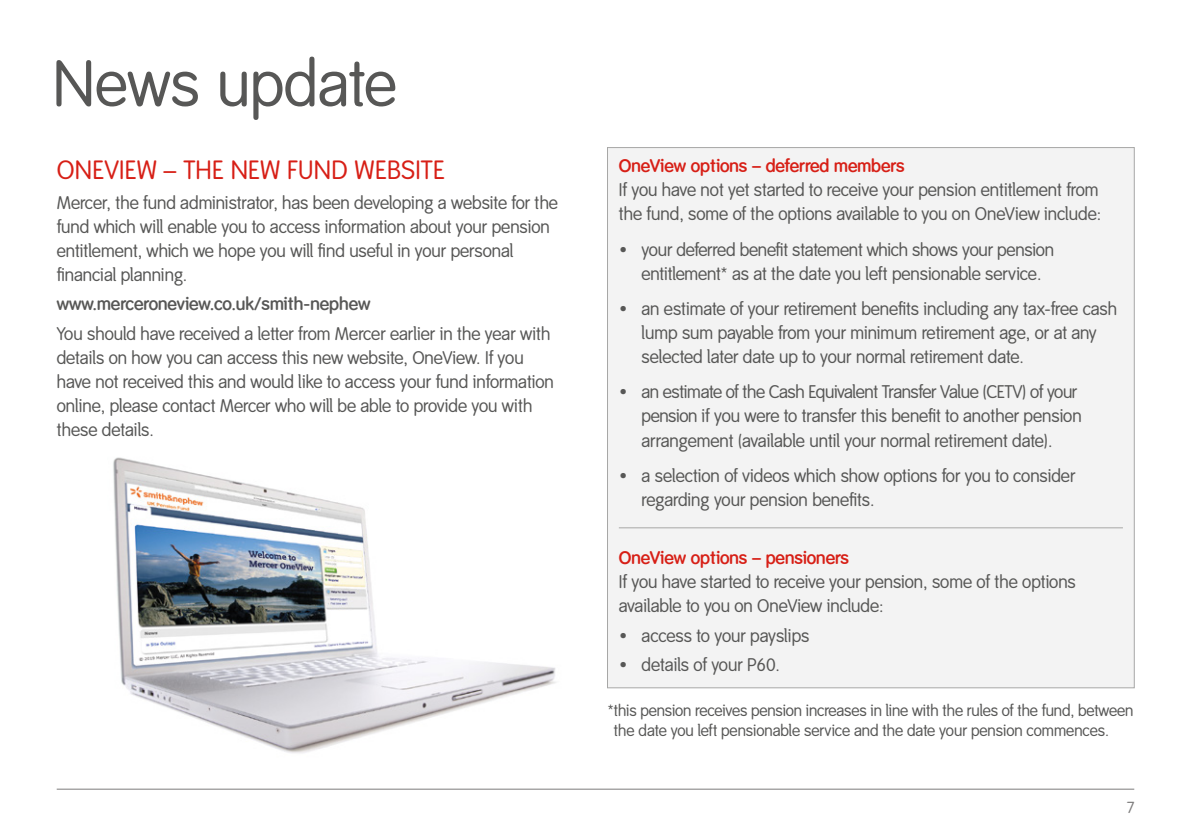
<style>
.page{position:relative;width:1191px;height:840px;background:#fff}
.page>*{position:absolute;margin:0;border:0;box-sizing:border-box;transform-origin:0 0}
.t1{font:64px "Smith&Nephew";color:#575756}
.t2{font:26px "Smith&Nephew";letter-spacing:.01em;color:#d71f16}
.t3{font:18px/24px "Smith&Nephew";color:#575756}
.t4{font:600 18px "Smith&Nephew";color:#d71f16}
.t5{font:600 18px "Smith&Nephew";color:#575756}
.t6{font:16px/20px "Smith&Nephew";letter-spacing:-.005em;color:#575756}
.t7{font:16px "Smith&Nephew";color:#7c7b7b}
</style>
<div class="page">
<img style="left:113px;top:457px;width:443px;height:296px">
<div style="left:607px;top:147px;width:527px;height:540px;background:#f3f3f3;border:1px solid #a7a7a6"></div>
<hr style="left:57px;top:788px;width:1077px;height:1px;background:#7c7b7b">
<hr style="left:619px;top:527px;width:504px;height:1px;background:#a7a7a6">
<h1 class="t1" style="left:52px;top:47px;width:346px">News update</h1>
<h2 class="t2" style="left:57px;top:155px;width:389px">ONEVIEW – THE NEW FUND WEBSITE</h2>
<p class="t3" style="left:57px;top:191px;width:503px">Mercer, the fund administrator, has been developing a website for the fund which will enable you to access information about your pension entitlement, which we hope you will find useful in your personal financial planning.</p>
<p class="t5" style="left:57px;top:293px;width:315px">www.merceroneview.co.uk/smith-nephew</p>
<p class="t3" style="left:57px;top:322px;width:498px">You should have received a letter from Mercer earlier in the year with details on how you can access this new website, OneView. If you have not received this and would like to access your fund information online, please contact Mercer who will be able to provide you with these details.</p>
<p class="t4" style="left:619px;top:155px;width:287px">OneView options – deferred members</p>
<p class="t3" style="left:619px;top:178px;width:484px">If you have not yet started to receive your pension entitlement from the fund, some of the options available to you on OneView include:</p>
<p class="t3" style="left:619px;top:238px;width:437px;text-align:center">• your deferred benefit statement which shows your pension entitlement* as at the date you left pensionable service.</p>
<p class="t3" style="left:641px;top:297px;width:477px;text-indent:-23px">• an estimate of your retirement benefits including any tax-free cash lump sum payable from your minimum retirement age, or at any selected later date up to your normal retirement date.</p>
<p class="t3" style="left:641px;top:380px;width:441px;text-indent:-23px">• an estimate of the Cash Equivalent Transfer Value (CETV) of your pension if you were to transfer this benefit to another pension arrangement (available until your normal retirement date).</p>
<p class="t3" style="left:641px;top:464px;width:435px;text-indent:-23px">• a selection of videos which show options for you to consider regarding your pension benefits.</p>
<p class="t4" style="left:619px;top:547px;width:232px">OneView options – pensioners</p>
<p class="t3" style="left:619px;top:570px;width:458px">If you have started to receive your pension, some of the options available to you on OneView include:</p>
<p class="t3" style="left:619px;top:623px;width:192px">• access to your payslips</p>
<p class="t3" style="left:619px;top:653px;width:163px">• details of your P60.</p>
<p class="t6" style="left:614px;top:701px;width:521px;text-indent:-6px">*this pension receives pension increases in line with the rules of the fund, between the date you left pensionable service and the date your pension commences.</p>
<p class="t7" style="left:1127px;top:797px;width:9px">7</p>
</div>
